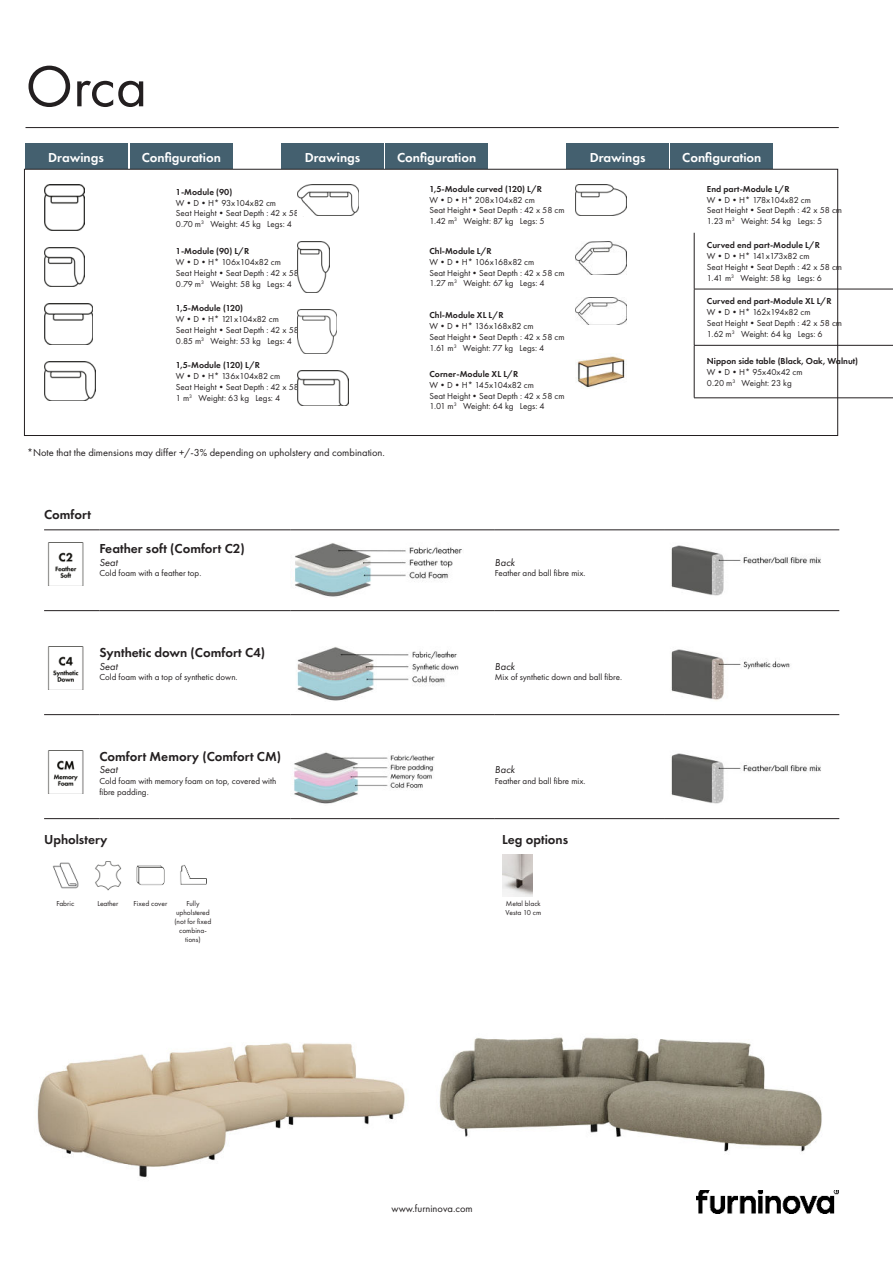
<style>
.page{position:relative;width:893px;height:1263px;background:#fff}
.page>*{position:absolute;margin:0;border:0;box-sizing:border-box;transform-origin:0 0}
.t1{font:60px "Futura PT";color:#231f20}
.t2{font:600 13.5px "Futura PT";color:#231f20}
.t3{font:600 13.5px "Futura PT";color:#fff}
.t4{font:10.5px "Futura PT";color:#231f20}
.t5{font:italic 10.5px "Futura PT";color:#231f20}
.t6{font:9px/10.8px "Futura PT";color:#231f20}
.t7{font:600 9px "Futura PT";color:#231f20}
.t8{font:7.5px/9px "Futura PT";color:#231f20}
</style>
<div class="page">
<hr style="left:26px;top:127px;width:813px;height:1px;background:#231f20">
<div style="left:25px;top:144px;width:102px;height:25px;background:#44606f"></div>
<div style="left:281px;top:144px;width:103px;height:25px;background:#44606f"></div>
<div style="left:567px;top:144px;width:102px;height:25px;background:#44606f"></div>
<div style="left:130px;top:144px;width:102px;height:25px;background:#44606f"></div>
<div style="left:386px;top:144px;width:102px;height:25px;background:#44606f"></div>
<div style="left:671px;top:144px;width:102px;height:25px;background:#44606f"></div>
<img style="left:44px;top:185px;width:41px;height:45px">
<img style="left:44px;top:247px;width:41px;height:40px">
<img style="left:44px;top:304px;width:49px;height:40px">
<img style="left:44px;top:361px;width:51px;height:39px">
<img style="left:502px;top:854px;width:31px;height:42px">
<hr style="left:44px;top:530px;width:55px;height:1px;background:#231f20">
<hr style="left:99px;top:530px;width:192px;height:1px;background:#231f20">
<hr style="left:291px;top:530px;width:204px;height:1px;background:#231f20">
<hr style="left:495px;top:530px;width:170px;height:1px;background:#231f20">
<hr style="left:665px;top:530px;width:174px;height:1px;background:#231f20">
<hr style="left:44px;top:610px;width:55px;height:1px;background:#231f20">
<hr style="left:99px;top:610px;width:192px;height:1px;background:#231f20">
<hr style="left:291px;top:610px;width:204px;height:1px;background:#231f20">
<hr style="left:495px;top:610px;width:170px;height:1px;background:#231f20">
<hr style="left:665px;top:610px;width:174px;height:1px;background:#231f20">
<img style="left:47px;top:543px;width:37px;height:42px">
<img style="left:294px;top:543px;width:168px;height:54px">
<img style="left:671px;top:545px;width:150px;height:51px">
<hr style="left:44px;top:714px;width:55px;height:1px;background:#231f20">
<hr style="left:99px;top:714px;width:192px;height:1px;background:#231f20">
<hr style="left:291px;top:714px;width:204px;height:1px;background:#231f20">
<hr style="left:495px;top:714px;width:170px;height:1px;background:#231f20">
<hr style="left:665px;top:714px;width:174px;height:1px;background:#231f20">
<img style="left:47px;top:647px;width:37px;height:42px">
<img style="left:297px;top:647px;width:162px;height:54px">
<img style="left:671px;top:649px;width:119px;height:52px">
<hr style="left:44px;top:818px;width:55px;height:1px;background:#231f20">
<hr style="left:99px;top:818px;width:192px;height:1px;background:#231f20">
<hr style="left:291px;top:818px;width:204px;height:1px;background:#231f20">
<hr style="left:495px;top:818px;width:170px;height:1px;background:#231f20">
<hr style="left:665px;top:818px;width:174px;height:1px;background:#231f20">
<img style="left:47px;top:750px;width:37px;height:43px">
<img style="left:294px;top:752px;width:141px;height:52px">
<img style="left:671px;top:753px;width:150px;height:51px">
<img style="left:52px;top:862px;width:27px;height:27px">
<svg style="left:95px;top:861px;width:27px;height:30px"></svg>
<svg style="left:136px;top:865px;width:29px;height:21px"></svg>
<svg style="left:180px;top:865px;width:27px;height:20px"></svg>
<img style="left:298px;top:185px;width:61px;height:30px">
<img style="left:298px;top:241px;width:32px;height:51px">
<img style="left:298px;top:309px;width:38px;height:44px">
<img style="left:298px;top:370px;width:51px;height:36px">
<hr style="left:694px;top:233px;width:1px;height:56px;background:#231f20">
<hr style="left:694px;top:289px;width:199px;height:1px;background:#231f20">
<hr style="left:694px;top:289px;width:1px;height:56px;background:#231f20">
<hr style="left:694px;top:345px;width:199px;height:1px;background:#231f20">
<hr style="left:694px;top:345px;width:1px;height:53px;background:#231f20">
<hr style="left:694px;top:398px;width:199px;height:1px;background:#231f20">
<img style="left:575px;top:185px;width:51px;height:30px">
<img style="left:575px;top:241px;width:51px;height:33px">
<img style="left:575px;top:298px;width:51px;height:26px">
<img style="left:577px;top:356px;width:48px;height:32px">
<img style="left:37px;top:1043px;width:368px;height:135px">
<img style="left:439px;top:1037px;width:383px;height:162px">
<img style="left:697px;top:1190px;width:142px;height:23px">
<h1 class="t1" style="left:26px;top:61px;width:123px">Orca</h1>
<h2 class="t3" style="left:48px;top:151px;width:57px">Drawings</h2>
<h2 class="t3" style="left:142px;top:151px;width:81px">Configuration</h2>
<h2 class="t3" style="left:305px;top:151px;width:57px">Drawings</h2>
<h2 class="t3" style="left:397px;top:151px;width:81px">Configuration</h2>
<h2 class="t3" style="left:590px;top:151px;width:57px">Drawings</h2>
<h2 class="t3" style="left:682px;top:151px;width:81px">Configuration</h2>
<p class="t7" style="left:176px;top:188px;width:58px">1-Module (90)</p>
<p class="t6" style="left:176px;top:198px;width:137px">W•D•H* 93x104x82 cm<br>Seat Height•Seat Depth : 42 x 58 cm<br>0.70 m<sup>3</sup> Weight: 45 kg Legs: 4</p>
<p class="t7" style="left:176px;top:247px;width:75px">1-Module (90) L/R</p>
<p class="t6" style="left:176px;top:257px;width:137px">W•D•H* 106x104x82 cm<br>Seat Height•Seat Depth : 42 x 58 cm<br>0.79 m<sup>3</sup> Weight: 58 kg Legs: 4</p>
<p class="t7" style="left:176px;top:305px;width:69px">1,5-Module (120)</p>
<p class="t6" style="left:176px;top:314px;width:137px">W•D•H* 121x104x82 cm<br>Seat Height•Seat Depth : 42 x 58 cm<br>0.85 m<sup>3</sup> Weight: 53 kg Legs: 4</p>
<p class="t7" style="left:176px;top:362px;width:86px">1,5-Module (120) L/R</p>
<p class="t6" style="left:176px;top:371px;width:137px">W•D•H* 136x104x82 cm<br>Seat Height•Seat Depth : 42 x 58 cm<br>1 m<sup>3</sup> Weight: 63 kg Legs: 4</p>
<p class="t4" style="left:27px;top:448px;width:359px">*Note that the dimensions may differ +/-3% depending on upholstery and combination.</p>
<h2 class="t2" style="left:44px;top:508px;width:49px">Comfort</h2>
<h2 class="t2" style="left:99px;top:543px;width:147px">Feather soft (Comfort C2)</h2>
<p class="t5" style="left:99px;top:556px;width:20px">Seat</p>
<p class="t6" style="left:99px;top:568px;width:104px">Cold foam with a feather top.</p>
<h2 class="t2" style="left:99px;top:647px;width:167px">Synthetic down (Comfort C4)</h2>
<p class="t5" style="left:99px;top:660px;width:20px">Seat</p>
<p class="t6" style="left:99px;top:672px;width:140px">Cold foam with a top of synthetic down.</p>
<h2 class="t2" style="left:99px;top:751px;width:183px">Comfort Memory (Comfort CM)</h2>
<p class="t5" style="left:99px;top:764px;width:20px">Seat</p>
<p class="t6" style="left:99px;top:776px;width:178px">Cold foam with memory foam on top, covered with fibre padding.</p>
<h2 class="t2" style="left:44px;top:833px;width:65px">Upholstery</h2>
<p class="t8" style="left:56px;top:899px;width:19px">Fabric</p>
<p class="t8" style="left:97px;top:899px;width:23px">Leather</p>
<p class="t8" style="left:134px;top:899px;width:35px">Fixed cover</p>
<p class="t8" style="left:174px;top:899px;width:39px;text-align:center">Fully upholstered (not for fixed combina&shy;tions)</p>
<p class="t7" style="left:429px;top:185px;width:114px">1,5-Module curved (120) L/R</p>
<p class="t6" style="left:429px;top:195px;width:137px">W•D•H* 208x104x82 cm<br>Seat Height•Seat Depth : 42 x 58 cm<br>1.42 m<sup>3</sup> Weight: 87 kg Legs: 5</p>
<p class="t7" style="left:429px;top:247px;width:64px">Chl-Module L/R</p>
<p class="t6" style="left:429px;top:257px;width:137px">W•D•H* 106x168x82 cm<br>Seat Height•Seat Depth : 42 x 58 cm<br>1.27 m<sup>3</sup> Weight: 67 kg Legs: 4</p>
<p class="t7" style="left:429px;top:312px;width:76px">Chl-Module XL L/R</p>
<p class="t6" style="left:429px;top:321px;width:137px">W•D•H* 136x168x82 cm<br>Seat Height•Seat Depth : 42 x 58 cm<br>1.61 m<sup>3</sup> Weight: 77 kg Legs: 4</p>
<p class="t7" style="left:429px;top:370px;width:90px">Corner-Module XL L/R</p>
<p class="t6" style="left:429px;top:380px;width:137px">W•D•H* 145x104x82 cm<br>Seat Height•Seat Depth : 42 x 58 cm<br>1.01 m<sup>3</sup> Weight: 64 kg Legs: 4</p>
<p class="t5" style="left:495px;top:556px;width:22px">Back</p>
<p class="t6" style="left:495px;top:568px;width:92px">Feather and ball fibre mix.</p>
<p class="t5" style="left:495px;top:660px;width:22px">Back</p>
<p class="t6" style="left:495px;top:672px;width:129px">Mix of synthetic down and ball fibre.</p>
<p class="t5" style="left:495px;top:764px;width:22px">Back</p>
<p class="t6" style="left:495px;top:776px;width:92px">Feather and ball fibre mix.</p>
<h2 class="t2" style="left:502px;top:833px;width:68px">Leg options</h2>
<p class="t8" style="left:505px;top:899px;width:37px">Metal black<br>Vesta 10 cm</p>
<p class="t7" style="left:707px;top:185px;width:84px">End part-Module L/R</p>
<p class="t6" style="left:707px;top:195px;width:137px">W•D•H* 178x104x82 cm<br>Seat Height•Seat Depth : 42 x 58 cm<br>1.23 m<sup>3</sup> Weight: 54 kg Legs: 5</p>
<p class="t7" style="left:707px;top:241px;width:115px">Curved end part-Module L/R</p>
<p class="t6" style="left:707px;top:251px;width:137px">W•D•H* 141x173x82 cm<br>Seat Height•Seat Depth : 42 x 58 cm<br>1.41 m<sup>3</sup> Weight: 58 kg Legs: 6</p>
<p class="t7" style="left:707px;top:298px;width:126px">Curved end part-Module XL L/R</p>
<p class="t6" style="left:707px;top:307px;width:137px">W•D•H* 162x194x82 cm<br>Seat Height•Seat Depth : 42 x 58 cm<br>1.62 m<sup>3</sup> Weight: 64 kg Legs: 6</p>
<p class="t7" style="left:707px;top:357px;width:153px">Nippon side table (Black, Oak, Walnut)</p>
<p class="t6" style="left:707px;top:367px;width:97px">W•D•H* 95x40x42 cm<br>0.20 m<sup>3</sup> Weight: 23 kg</p>
<p class="t4" style="left:392px;top:1202px;width:83px">www.furninova.com</p>
</div>
